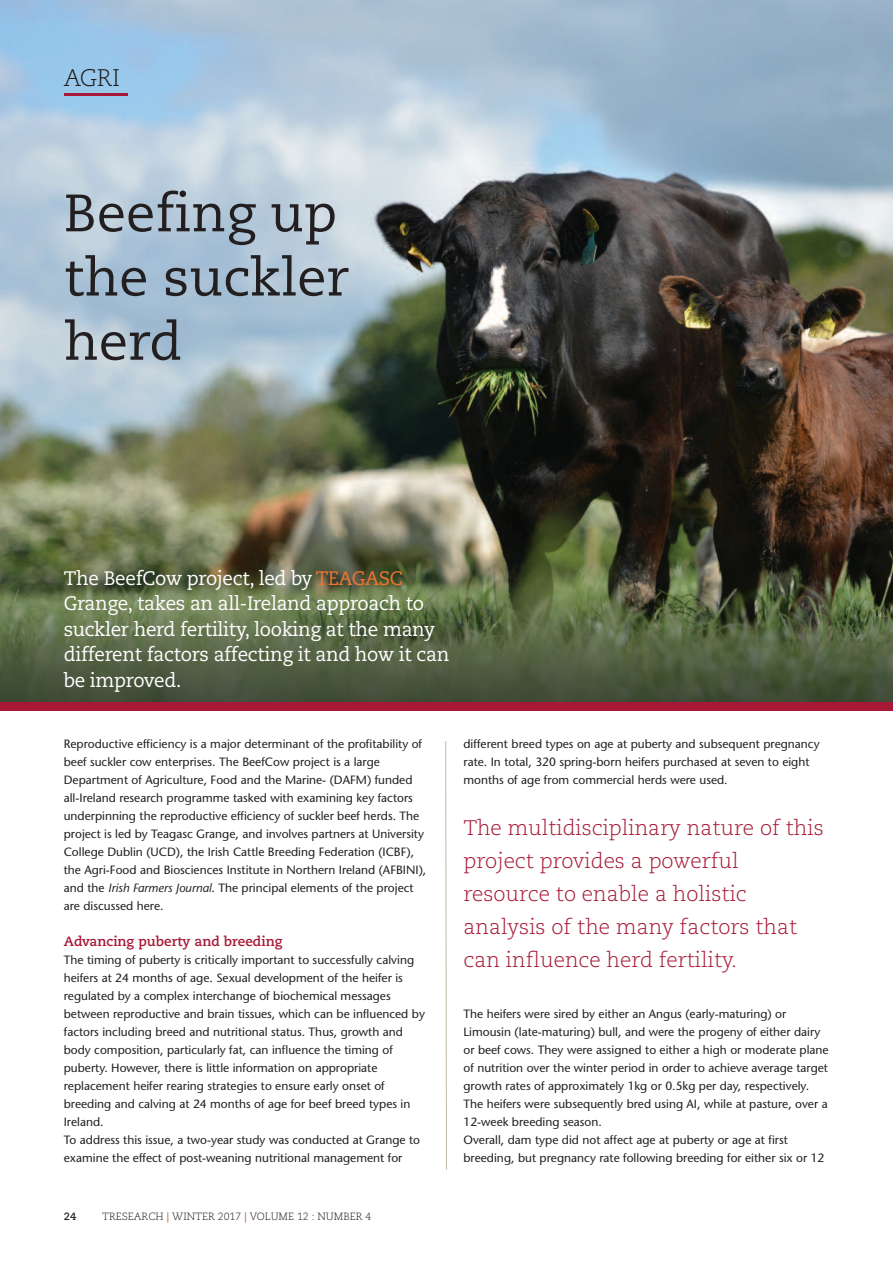
<style>
.page{position:relative;width:893px;height:1263px;background:#fff}
.page>*{position:absolute;margin:0;border:0;box-sizing:border-box;transform-origin:0 0}
.t1{font:52.5px/64.2px "Caecilia";color:#231f20}
.t2{font:300 24px "Caecilia";color:#231f20}
.t3{font:300 21px/33px "Caecilia";color:#a61836}
.t4{font:19.5px/25.5px "Caecilia";letter-spacing:-.015em;color:#fff}
.t5{font:700 13.5px "Caecilia";color:#a61836}
.t6{font:12px/18px "Stone Sans";color:#231f20}
.t7{font:300 10.5px "Caecilia";color:#231f20}
.t8{font:700 10.5px "Caecilia";color:#231f20}
.s1{color:#f37331}
.s2{font-style:italic}
.s3{font-weight:700;color:#ae744b}
</style>
<div class="page">
<img style="left:0;top:0;width:893px;height:702px">
<svg style="left:445px;top:741px;width:2px;height:429px"></svg>
<hr style="left:64px;top:94px;width:64px;height:2px;background:#a61836">
<div style="left:0;top:702px;width:893px;height:8px;background:#a61836"></div>
<h2 class="t2" style="left:64px;top:68px;width:58px">AGRI</h2>
<h1 class="t1" style="left:64px;top:186px;width:286px">Beefing up the suckler herd</h1>
<h3 class="t4" style="left:64px;top:567px;width:387px">The BeefCow project, led by <span class="s1">TEAGASC </span>Grange, takes an all-Ireland approach to suckler herd fertility, looking at the many different factors affecting it and how it can be improved.</h3>
<p class="t6" style="left:64px;top:736px;width:364px">Reproductive efficiency is a major determinant of the profitability of beef suckler cow enterprises. The BeefCow project is a large Department of Agriculture, Food and the Marine- (DAFM) funded all-Ireland research programme tasked with examining key factors underpinning the reproductive efficiency of suckler beef herds. The project is led by Teagasc Grange, and involves partners at University College Dublin (UCD), the Irish Cattle Breeding Federation (ICBF), the Agri-Food and Biosciences Institute in Northern Ireland (AFBINI), and the <span class="s2">Irish Farmers Journal</span>. The principal elements of the project are discussed here.</p>
<p class="t5" style="left:64px;top:935px;width:220px">Advancing puberty and breeding</p>
<p class="t6" style="left:64px;top:952px;width:363px">The timing of puberty is critically important to successfully calving heifers at 24 months of age. Sexual development of the heifer is regulated by a complex interchange of biochemical messages between reproductive and brain tissues, which can be influenced by factors including breed and nutritional status. Thus, growth and body composition, particularly fat, can influence the timing of puberty. However, there is little information on appropriate replacement heifer rearing strategies to ensure early onset of breeding and calving at 24 months of age for beef breed types in Ireland.<br>To address this issue, a two-year study was conducted at Grange to examine the effect of post-weaning nutritional management for</p>
<p class="t8" style="left:64px;top:1212px;width:14px">24</p>
<p class="t7" style="left:102px;top:1212px;width:271px">TRESEARCH <span class="s3">|</span> WINTER 2017 <span class="s3">|</span> VOLUME 12 : NUMBER 4</p>
<p class="t6" style="left:463px;top:736px;width:358px">different breed types on age at puberty and subsequent pregnancy rate. In total, 320 spring-born heifers purchased at seven to eight months of age from commercial herds were used.</p>
<h3 class="t3" style="left:463px;top:813px;width:362px">The multidisciplinary nature of this project provides a powerful resource to enable a holistic analysis of the many factors that can influence herd fertility.</h3>
<p class="t6" style="left:463px;top:1006px;width:367px">The heifers were sired by either an Angus (early-maturing) or Limousin (late-maturing) bull, and were the progeny of either dairy or beef cows. They were assigned to either a high or moderate plane of nutrition over the winter period in order to achieve average target growth rates of approximately 1kg or 0.5kg per day, respectively.<br>The heifers were subsequently bred using AI, while at pasture, over a 12-week breeding season.<br>Overall, dam type did not affect age at puberty or age at first breeding, but pregnancy rate following breeding for either six or 12</p>
</div>
